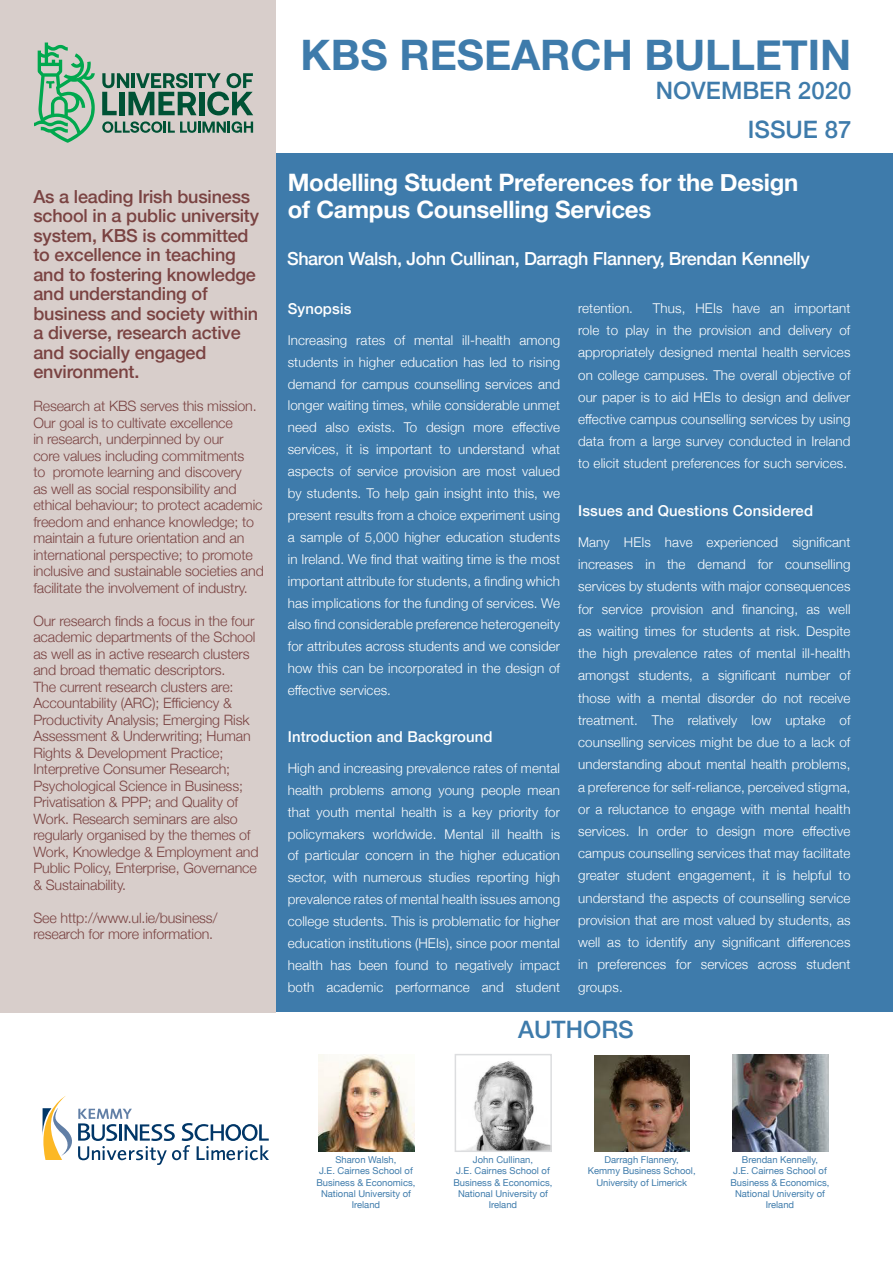
<style>
.page{position:relative;width:893px;height:1263px;background:#fff}
.page>*{position:absolute;margin:0;border:0;box-sizing:border-box;transform-origin:0 0}
.t1{font:700 42px "Helvetica Neue";color:#3e7bab}
.ArticleTitle{font:700 24px/27px "Helvetica Neue";letter-spacing:-.01em;color:#fff}
.t2{font:500 24px "Helvetica Neue";color:#3e7bab}
.IntroPara_Purple{font:500 18px/19.5px "Helvetica Neue";letter-spacing:-.01em;color:#7a4342}
.IntroPara_Purple-2{font:500 18px "Helvetica Neue";letter-spacing:-.02em;color:#fff}
.BodyText{font:500 15px "Helvetica Neue";letter-spacing:.01em;color:#fff}
.IntroPara_Purple-3{font:300 14.25px/16.5px "Helvetica Neue";letter-spacing:-.01em;color:#7a4342}
.BodyText-2{font:300 13.5px/22.2px "Helvetica Neue";letter-spacing:.01em;color:#fff;text-align:justify}
.t3{font:9.45px/11.4px "Helvetica Neue";color:#3e7bab;text-align:center}
</style>
<div class="page">
<div style="left:274px;top:154px;width:619px;height:858px;background:#3e7bab"></div>
<svg style="left:43px;top:1096px;width:226px;height:69px"></svg>
<div style="left:0;top:0;width:276px;height:1012px;background:#d8cecb"></div>
<svg style="left:102px;top:121px;width:151px;height:12px"></svg>
<svg style="left:102px;top:73px;width:151px;height:42px"></svg>
<svg style="left:34px;top:43px;width:61px;height:100px"></svg>
<img style="left:318px;top:1054px;width:96px;height:97px">
<img style="left:468px;top:1061px;width:81px;height:88px">
<div style="left:455px;top:1054px;width:97px;height:98px;border:2px solid #dcdddf"></div>
<img style="left:594px;top:1055px;width:96px;height:96px">
<img style="left:732px;top:1054px;width:96px;height:97px">
<p class="IntroPara_Purple" style="left:33px;top:185px;width:218px">As a leading Irish business</p>
<p class="IntroPara_Purple" style="left:33px;top:204px;width:227px">school in a public university system, KBS is committed to excellence in teaching and to fostering knowledge and understanding of business and society within a diverse, research active and socially engaged environment.</p>
<p class="IntroPara_Purple-3" style="left:33px;top:397px;width:232px">Research at KBS serves this mission.<br>Our goal is to cultivate excellence<br>in research, underpinned by our<br>core values including commitments<br>to promote learning and discovery<br>as well as social responsibility and ethical behaviour; to protect academic freedom and enhance knowledge; to maintain a future orientation and an international perspective; to promote inclusive and sustainable societies and facilitate the involvement of industry.</p>
<p class="IntroPara_Purple-3" style="left:33px;top:611px;width:227px">Our research finds a focus in the four academic departments of the School as well as in active research clusters and broad thematic descriptors.<br>The current research clusters are:<br>Accountability (ARC); Efficiency &amp; Productivity Analysis; Emerging Risk Assessment &amp; Underwriting; Human Rights &amp; Development Practice; Interpretive Consumer Research; Psychological Science in Business; Privatisation &amp; PPP; and Quality of Work. Research seminars are also regularly organised by the themes of Work, Knowledge &amp; Employment and Public Policy, Enterprise, Governance &amp; Sustainability.</p>
<p class="IntroPara_Purple-3" style="left:33px;top:908px;width:186px">See http://www.ul.ie/business/ research for more information.</p>
<p class="t1" style="left:301px;top:22px;width:552px">KBS RESEARCH BULLETIN</p>
<p class="t2" style="left:656px;top:71px;width:197px">NOVEMBER 2020</p>
<p class="t2" style="left:748px;top:110px;width:105px">ISSUE 87</p>
<p class="ArticleTitle" style="left:288px;top:170px;width:512px">Modelling Student Preferences for the Design of Campus Counselling Services</p>
<p class="IntroPara_Purple-2" style="left:287px;top:244px;width:524px">Sharon Walsh, John Cullinan, Darragh Flannery, Brendan Kennelly</p>
<p class="BodyText" style="left:288px;top:297px;width:65px">Synopsis</p>
<p class="BodyText-2" style="left:288px;top:328px;width:274px">Increasing rates of mental ill-health among students in higher education has led to rising demand for campus counselling services and longer waiting times, while considerable unmet need also exists. To design more effective services, it is important to understand what aspects of service provision are most valued by students. To help gain insight into this, we present results from a choice experiment using a sample of 5,000 higher education students in Ireland. We find that waiting time is the most important attribute for students, a finding which has implications for the funding of services. We also find considerable preference heterogeneity for attributes across students and we consider how this can be incorporated in the design of effective services.</p>
<p class="BodyText" style="left:288px;top:725px;width:206px">Introduction and Background</p>
<p class="BodyText-2" style="left:288px;top:756px;width:274px">High and increasing prevalence rates of mental health problems among young people mean that youth mental health is a key priority for policymakers worldwide. Mental ill health is of particular concern in the higher education sector, with numerous studies reporting high prevalence rates of mental health issues among college students. This is problematic for higher education institutions (HEIs), since poor mental health has been found to negatively impact both academic performance and student</p>
<p class="BodyText-2" style="left:578px;top:296px;width:274px;text-indent:75px">Thus, HEIs have an important role to play in the provision and delivery of appropriately designed mental health services on college campuses. The overall objective of our paper is to aid HEIs to design and deliver effective campus counselling services by using data from a large survey conducted in Ireland to elicit student preferences for such services.</p>
<p class="BodyText" style="left:578px;top:499px;width:237px">Issues and Questions Considered</p>
<p class="BodyText-2" style="left:578px;top:530px;width:274px">Many HEIs have experienced significant increases in the demand for counselling services by students with major consequences for service provision and financing, as well as waiting times for students at risk. Despite the high prevalence rates of mental ill-health amongst students, a significant number of those with a mental disorder do not receive treatment. The relatively low uptake of counselling services might be due to a lack of understanding about mental health problems, a preference for self-reliance, perceived stigma, or a reluctance to engage with mental health services. In order to design more effective campus counselling services that may facilitate greater student engagement, it is helpful to understand the aspects of counselling service provision that are most valued by students, as well as to identify any significant differences in preferences for services across student groups.</p>
<p class="BodyText-2" style="left:578px;top:296px;width:56px">retention.</p>
<p class="t2" style="left:518px;top:1010px;width:117px">AUTHORS</p>
<p class="t3" style="left:335px;top:1154px;width:62px">Sharon Walsh,</p>
<p class="t3" style="left:316px;top:1166px;width:101px">J.E. Cairnes School of<br>Business &amp; Economics,<br>National University of<br>Ireland</p>
<p class="t3" style="left:473px;top:1154px;width:62px">John Cullinan,</p>
<p class="t3" style="left:453px;top:1166px;width:101px">J.E. Cairnes School of<br>Business &amp; Economics,<br>National University of<br>Ireland</p>
<p class="t3" style="left:588px;top:1154px;width:109px">Darragh Flannery,<br>Kemmy Business School,<br>University of Limerick</p>
<p class="t3" style="left:730px;top:1154px;width:101px">Brendan Kennelly,<br>J.E. Cairnes School of<br>Business &amp; Economics,<br>National University of<br>Ireland</p>
</div>
